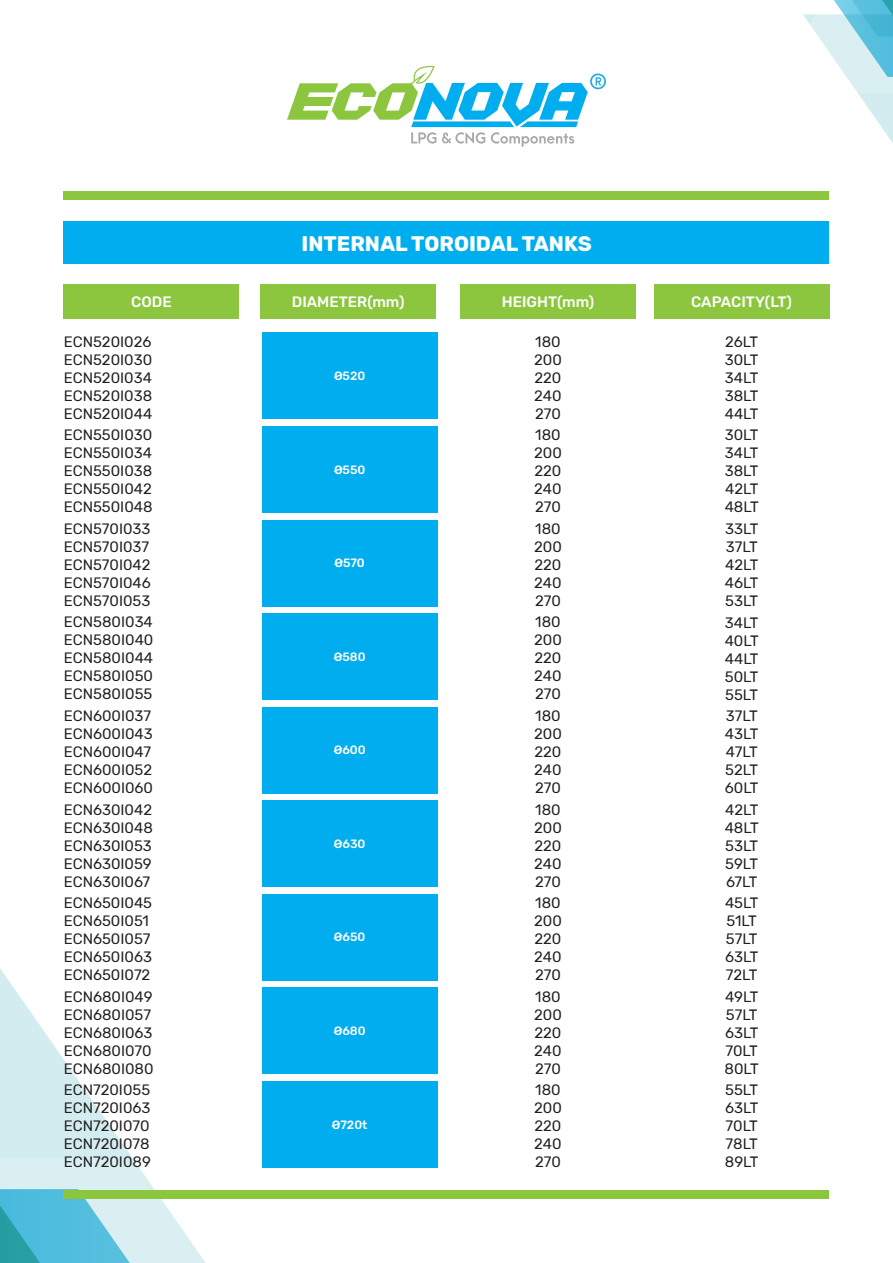
<style>
.page{position:relative;width:893px;height:1263px;background:#fff}
.page>*{position:absolute;margin:0;border:0;box-sizing:border-box;transform-origin:0 0}
.t1{font:700 21px "Rubik";color:#fff}
.t2{font:15px/18px "Rubik";color:#231f20;text-align:justify}
.t3{font:500 15px "Rubik";color:#fff}
.t4{font:500 12px "Rubik";letter-spacing:-.005em;color:#fff}
</style>
<div class="page">
<svg style="left:0;top:969px;width:106px;height:151px;fill:#d2ecef"></svg>
<svg style="left:0;top:1120px;width:313px;height:143px"></svg>
<svg style="left:803px;top:0;width:90px;height:143px"></svg>
<div style="left:64px;top:191px;width:765px;height:9px;background:#8bc63e"></div>
<div style="left:64px;top:1191px;width:765px;height:8px;background:#8bc63e"></div>
<div style="left:64px;top:221px;width:765px;height:43px;background:#00aeef"></div>
<div style="left:64px;top:285px;width:175px;height:34px;background:#8bc63e"></div>
<div style="left:260px;top:285px;width:176px;height:34px;background:#8bc63e"></div>
<div style="left:460px;top:285px;width:176px;height:34px;background:#8bc63e"></div>
<div style="left:654px;top:285px;width:175px;height:34px;background:#8bc63e"></div>
<div style="left:262px;top:333px;width:175px;height:86px;background:#00aeef"></div>
<div style="left:262px;top:613px;width:175px;height:87px;background:#00aeef"></div>
<div style="left:262px;top:894px;width:175px;height:86px;background:#00aeef"></div>
<div style="left:262px;top:426px;width:175px;height:87px;background:#00aeef"></div>
<div style="left:262px;top:707px;width:175px;height:86px;background:#00aeef"></div>
<div style="left:262px;top:988px;width:175px;height:86px;background:#00aeef"></div>
<div style="left:262px;top:520px;width:175px;height:86px;background:#00aeef"></div>
<div style="left:262px;top:800px;width:175px;height:87px;background:#00aeef"></div>
<div style="left:262px;top:1081px;width:175px;height:86px;background:#00aeef"></div>
<svg style="left:287px;top:65px;width:319px;height:82px"></svg>
<h1 class="t1" style="left:301px;top:231px;width:292px">INTERNAL TOROIDAL TANKS</h1>
<p class="t3" style="left:131px;top:294px;width:42px">CODE</p>
<p class="t3" style="left:292px;top:294px;width:114px">DIAMETER(mm)</p>
<p class="t3" style="left:502px;top:294px;width:94px">HEIGHT(mm)</p>
<p class="t3" style="left:691px;top:294px;width:102px">CAPACITY(LT)</p>
<p class="t2" style="left:64px;top:333px;width:90px">ECN520I026<br>ECN520I030<br>ECN520I034<br>ECN520I038<br>ECN520I044</p>
<p class="t2" style="left:534px;top:333px;width:29px">180<br>200<br>220<br>240<br>270</p>
<p class="t2" style="left:725px;top:333px;width:35px">26LT 30LT 34LT 38LT 44LT</p>
<p class="t4" style="left:334px;top:369px;width:33px">Ø520</p>
<p class="t2" style="left:64px;top:426px;width:90px">ECN550I030<br>ECN550I034<br>ECN550I038<br>ECN550I042<br>ECN550I048</p>
<p class="t2" style="left:64px;top:520px;width:89px">ECN570I033<br>ECN570I037<br>ECN570I042<br>ECN570I046<br>ECN570I053</p>
<p class="t2" style="left:64px;top:614px;width:91px">ECN580I034<br>ECN580I040<br>ECN580I044<br>ECN580I050<br>ECN580I055</p>
<p class="t2" style="left:64px;top:707px;width:91px;text-align:left">ECN600I037<br>ECN600I043<br>ECN600I047<br>ECN600I052<br>ECN600I060</p>
<p class="t2" style="left:64px;top:801px;width:91px">ECN630I042<br>ECN630I048<br>ECN630I053<br>ECN630I059<br>ECN630I067</p>
<p class="t2" style="left:64px;top:894px;width:90px;text-align:left">ECN650I045<br>ECN650I051<br>ECN650I057<br>ECN650I063<br>ECN650I072</p>
<p class="t2" style="left:64px;top:988px;width:91px;text-align:left">ECN680I049<br>ECN680I057<br>ECN680I063<br>ECN680I070<br>ECN680I080</p>
<p class="t2" style="left:64px;top:1081px;width:89px">ECN720I055<br>ECN720I063<br>ECN720I070<br>ECN720I078<br>ECN720I089</p>
<p class="t4" style="left:334px;top:463px;width:33px">Ø550</p>
<p class="t4" style="left:334px;top:556px;width:32px">Ø570</p>
<p class="t4" style="left:334px;top:650px;width:33px">Ø580</p>
<p class="t4" style="left:334px;top:743px;width:33px">Ø600</p>
<p class="t4" style="left:334px;top:837px;width:33px">Ø630</p>
<p class="t4" style="left:334px;top:930px;width:33px">Ø650</p>
<p class="t4" style="left:334px;top:1024px;width:33px">Ø680</p>
<p class="t4" style="left:332px;top:1117px;width:37px">Ø720t</p>
<p class="t2" style="left:534px;top:427px;width:29px">180<br>200<br>220<br>240<br>270</p>
<p class="t2" style="left:534px;top:520px;width:29px">180<br>200<br>220<br>240<br>270</p>
<p class="t2" style="left:534px;top:614px;width:29px">180<br>200<br>220<br>240<br>270</p>
<p class="t2" style="left:534px;top:707px;width:29px">180<br>200<br>220<br>240<br>270</p>
<p class="t2" style="left:534px;top:801px;width:29px">180<br>200<br>220<br>240<br>270</p>
<p class="t2" style="left:534px;top:894px;width:29px">180<br>200<br>220<br>240<br>270</p>
<p class="t2" style="left:534px;top:988px;width:29px">180<br>200<br>220<br>240<br>270</p>
<p class="t2" style="left:534px;top:1081px;width:29px">180<br>200<br>220<br>240<br>270</p>
<p class="t2" style="left:725px;top:427px;width:36px">30LT 34LT 38LT 42LT 48LT</p>
<p class="t2" style="left:725px;top:520px;width:35px">33LT 37LT 42LT 46LT 53LT</p>
<p class="t2" style="left:725px;top:614px;width:36px">34LT 40LT 44LT 50LT 55LT</p>
<p class="t2" style="left:725px;top:707px;width:35px">37LT 43LT 47LT 52LT 60LT</p>
<p class="t2" style="left:725px;top:801px;width:36px">42LT 48LT 53LT 59LT 67LT</p>
<p class="t2" style="left:725px;top:894px;width:35px">45LT 51LT 57LT 63LT 72LT</p>
<p class="t2" style="left:725px;top:988px;width:36px">49LT 57LT 63LT 70LT 80LT</p>
<p class="t2" style="left:725px;top:1081px;width:35px">55LT 63LT 70LT 78LT 89LT</p>
</div>
